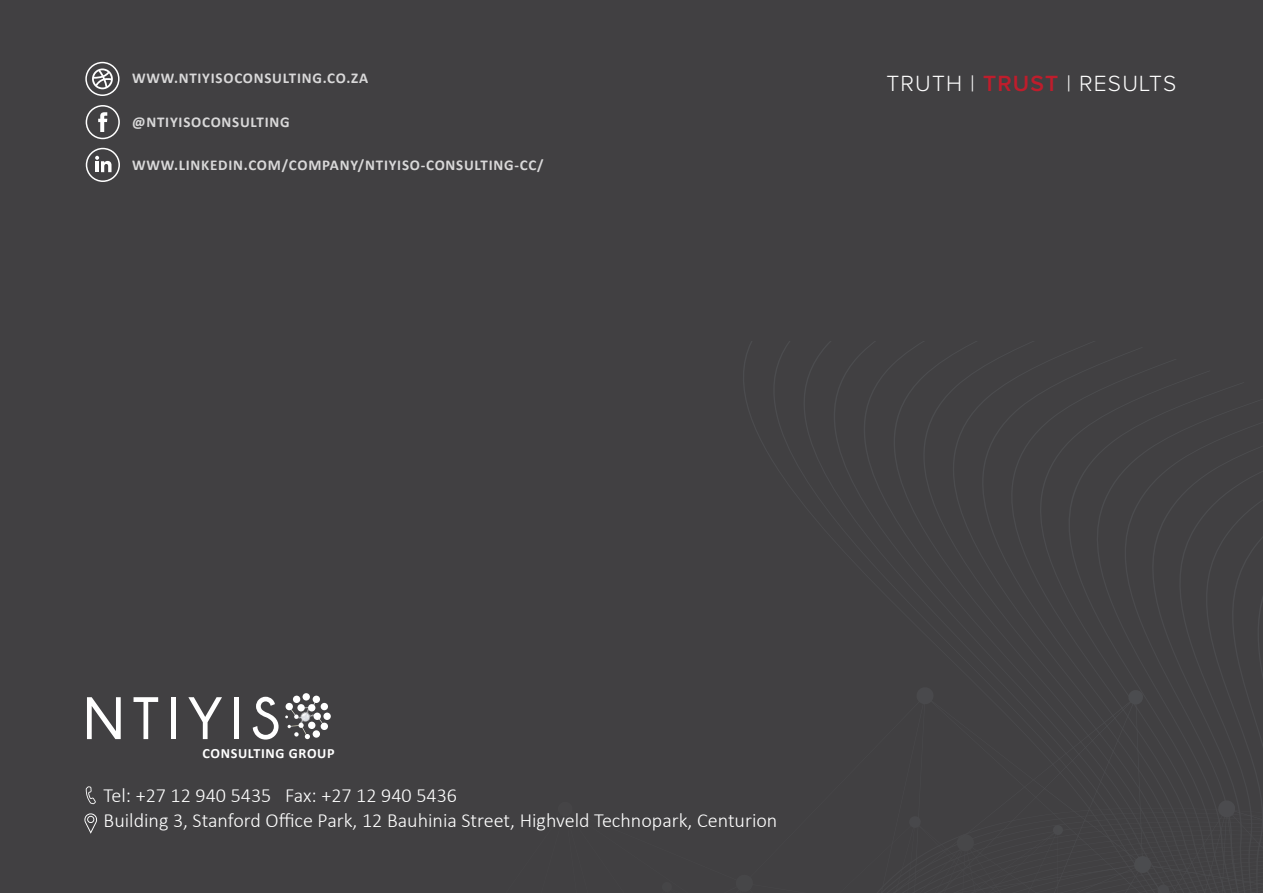
<style>
.page{position:relative;width:1263px;height:893px;background:#414042}
.page>*{position:absolute;margin:0;border:0;box-sizing:border-box;transform-origin:0 0}
.t1{font:300 22.8px "Proxima Nova";letter-spacing:.05em;color:#fff}
.t2{font:300 20.1px/25.2px "Calibri";color:#fff}
.t3{font:700 15px "Calibri";letter-spacing:.05em;color:#fff}
.t4{font:700 14.1px "Calibri";letter-spacing:.045em;color:#fff}
.s1{font-weight:600;color:#be1d2c}
</style>
<div class="page">
<svg style="left:896px;top:516px;width:367px;height:377px"></svg>
<div style="left:86px;top:148px;width:34px;height:34px;border:2px solid #fff;border-radius:50%"></div>
<svg style="left:95px;top:156px;width:17px;height:16px"></svg>
<div style="left:86px;top:105px;width:34px;height:34px;border:2px solid #fff;border-radius:50%"></div>
<svg style="left:98px;top:112px;width:9px;height:20px"></svg>
<div style="left:85px;top:62px;width:35px;height:34px;border:2px solid #fff;border-radius:50%"></div>
<svg style="left:92px;top:68px;width:21px;height:21px"></svg>
<svg style="left:86px;top:786px;width:10px;height:18px"></svg>
<svg style="left:84px;top:813px;width:13px;height:21px"></svg>
<svg style="left:285px;top:698px;width:40px;height:41px"></svg>
<div style="left:313px;top:730px;width:7px;height:8px;background:#fff;border-radius:50%"></div>
<div style="left:313px;top:696px;width:7px;height:7px;background:#fff;border-radius:50%"></div>
<div style="left:321px;top:723px;width:7px;height:7px;background:#fff;border-radius:50%"></div>
<div style="left:321px;top:703px;width:7px;height:7px;background:#fff;border-radius:50%"></div>
<div style="left:308px;top:704px;width:7px;height:7px;background:#fff;border-radius:50%"></div>
<div style="left:297px;top:704px;width:8px;height:7px;background:#fff;border-radius:50%"></div>
<div style="left:303px;top:693px;width:7px;height:7px;background:#fff;border-radius:50%"></div>
<div style="left:293px;top:696px;width:7px;height:7px;background:#fff;border-radius:50%"></div>
<div style="left:286px;top:703px;width:7px;height:7px;background:#fff;border-radius:50%"></div>
<div style="left:308px;top:722px;width:7px;height:7px;background:#fff;border-radius:50%"></div>
<div style="left:323px;top:713px;width:8px;height:7px;background:#fff;border-radius:50%"></div>
<svg style="left:134px;top:697px;width:24px;height:42px"></svg>
<div style="left:171px;top:697px;width:5px;height:42px;background:#fff"></div>
<svg style="left:188px;top:697px;width:34px;height:42px"></svg>
<div style="left:234px;top:697px;width:5px;height:42px;background:#fff"></div>
<svg style="left:253px;top:697px;width:26px;height:43px"></svg>
<svg style="left:87px;top:697px;width:34px;height:42px"></svg>
<p class="t3" style="left:132px;top:68px;width:237px">WWW.NTIYISOCONSULTING.CO.ZA</p>
<p class="t3" style="left:132px;top:112px;width:159px">@NTIYISOCONSULTING</p>
<p class="t3" style="left:132px;top:155px;width:413px">WWW.LINKEDIN.COM/COMPANY/NTIYISO-CONSULTING-CC/</p>
<p class="t1" style="left:886px;top:73px;width:291px">TRUTH | <span class="s1">TRUST</span> | RESULTS</p>
<p class="t4" style="left:203px;top:744px;width:134px">CONSULTING GROUP</p>
<p class="t2" style="left:104px;top:782px;width:675px">Tel: +27 12 940 5435 Fax: +27 12 940 5436<br>Building 3, Stanford Office Park, 12 Bauhinia Street, Highveld Technopark, Centurion</p>
</div>
